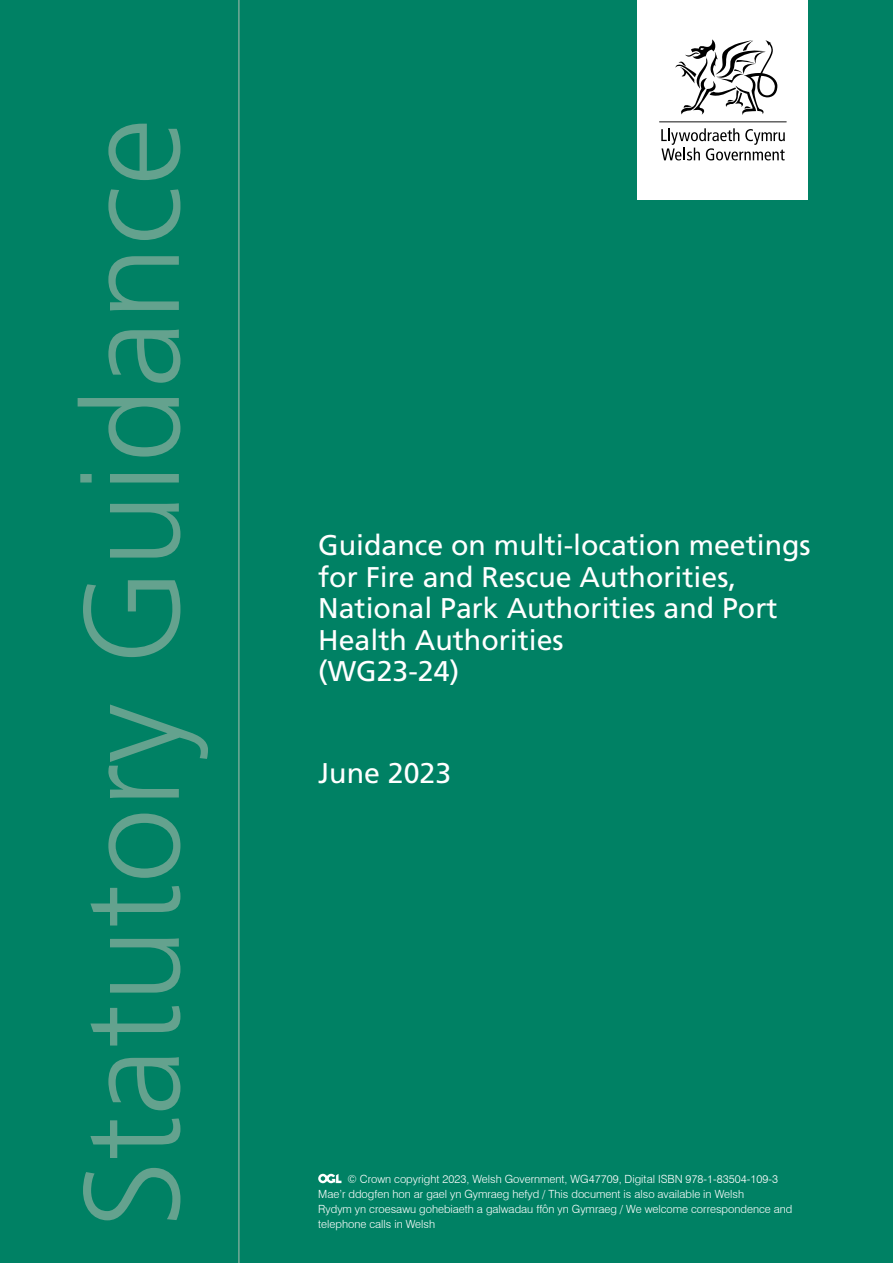
<style>
.page{position:relative;width:893px;height:1263px;background:#008164}
.page>*{position:absolute;margin:0;border:0;box-sizing:border-box;transform-origin:0 0}
.t1{font:300 135px "Frutiger LT Std";color:#64a28e}
.t2{font:28.5px/31.5px "Frutiger LT Std";color:#fff}
.Credits{font:300 11.25px/15px "Swiss 721 BT";color:#fff}
</style>
<div class="page">
<div style="left:638px;top:0;width:170px;height:200px;background:#fff"></div>
<svg style="left:675px;top:39px;width:102px;height:76px"></svg>
<svg style="left:661px;top:128px;width:124px;height:32px"></svg>
<hr style="left:659px;top:121px;width:128px;height:1px;background:#000">
<hr style="left:238px;top:0;width:2px;height:1263px;background:#74aa97">
<svg style="left:318px;top:1174px;width:23px;height:9px"></svg>
<h1 class="t1" style="left:56px;top:1228px;width:1111px;rotate:-90deg">Statutory Guidance</h1>
<h2 class="t2" style="left:318px;top:530px;width:494px">Guidance on multi-location meetings for Fire and Rescue Authorities,<br>National Park Authorities and Port<br>Health Authorities<br>(WG23-24)</h2>
<h3 class="t2" style="left:318px;top:757px;width:135px">June 2023</h3>
<p class="Credits" style="left:318px;top:1171px;width:476px;text-indent:29px">© Crown copyright 2023, Welsh Government, WG47709, Digital ISBN 978-1-83504-109-3<br>Mae’r ddogfen hon ar gael yn Gymraeg hefyd / This document is also available in Welsh<br>Rydym yn croesawu gohebiaeth a galwadau ffôn yn Gymraeg / We welcome correspondence and telephone calls in Welsh</p>
</div>
